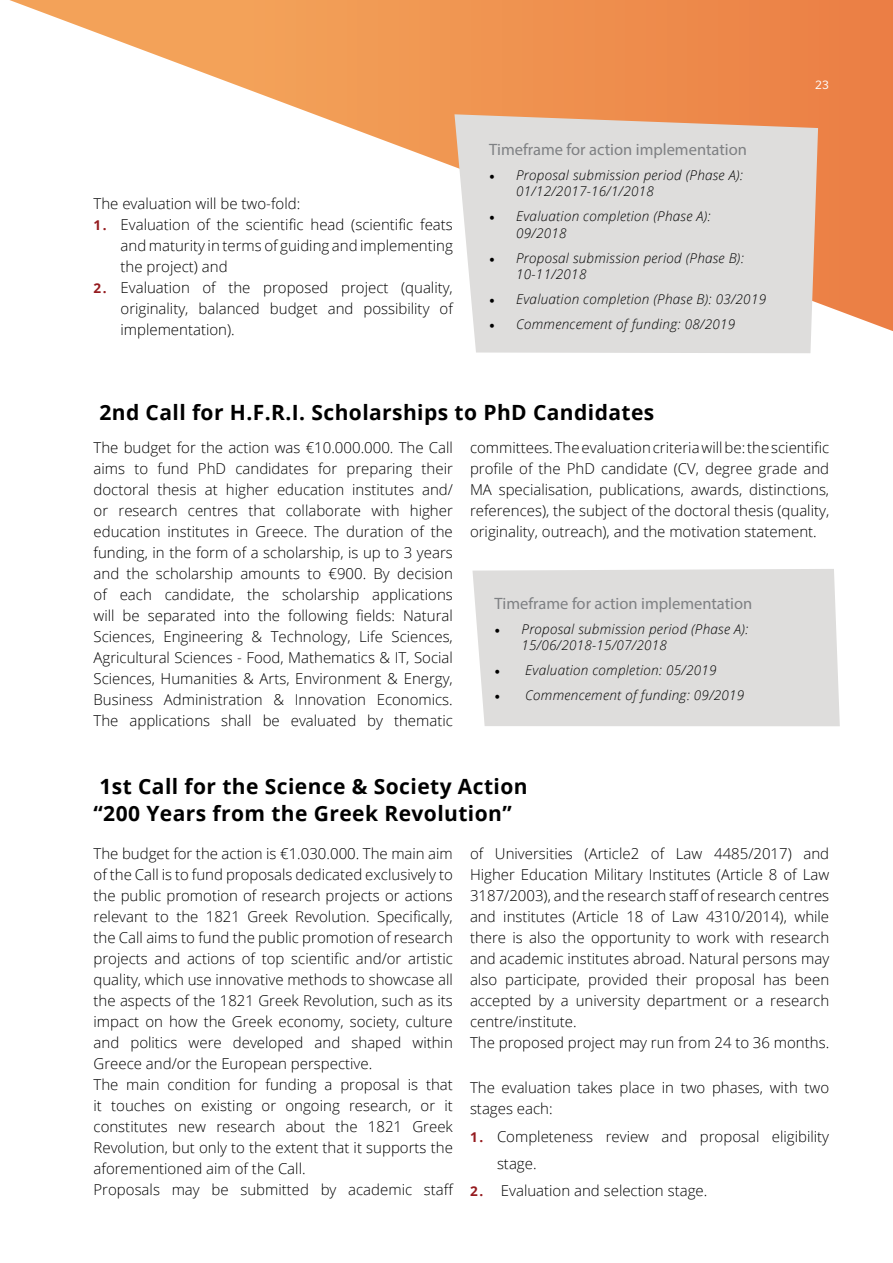
<style>
.page{position:relative;width:893px;height:1263px;background:#fff}
.page>*{position:absolute;margin:0;border:0;box-sizing:border-box;transform-origin:0 0}
.t1{font:700 21px/27px "Open Sans";letter-spacing:.02em;color:#000}
.t2{font:16.5px "Myriad Pro";color:#7e8083}
.t3{font:300 15px/21px "Open Sans";color:#000;text-align:justify}
.t4{font:italic 300 13.5px/16.5px "Open Sans";letter-spacing:.02em;color:#000}
.t5{font:12px "Aka Acid GR Muli";color:#fff}
.s1{font-weight:700;font-size:13.5px;color:#951b1f}
.s2{font-family:"Minion Pro";font-weight:400;font-style:normal;font-size:15px}
</style>
<div class="page">
<svg style="left:9px;top:0;width:884px;height:331px"></svg>
<div style="left:472px;top:569px;width:368px;height:157px;background:#dedddc"></div>
<svg style="left:454px;top:114px;width:364px;height:239px;background:#dfdbd8"></svg>
<p class="t3" style="left:94px;top:192px;width:208px">The evaluation will be two-fold:</p>
<p class="t3" style="left:121px;top:213px;width:334px;text-indent:-27px"><span class="s1">1.</span> Evaluation of the scientific head (scientific feats and maturity in terms of guiding and implementing the project) and</p>
<p class="t3" style="left:121px;top:276px;width:334px;text-indent:-27px"><span class="s1">2.</span> Evaluation of the proposed project (quality, originality, balanced budget and possibility of implementation).</p>
<p class="t2" style="left:489px;top:139px;width:259px">Timeframe for action implementation</p>
<p class="t4" style="left:516px;top:166px;width:228px;text-indent:-27px"><span class="s2">•</span> Proposal submission period (Phase A):<br>01/12/2017-16/1/2018</p>
<p class="t4" style="left:516px;top:207px;width:196px;text-indent:-27px"><span class="s2">•</span> Evaluation completion (Phase A):<br>09/2018</p>
<p class="t4" style="left:516px;top:249px;width:229px;text-indent:-27px"><span class="s2">•</span> Proposal submission period (Phase B):<br>10-11/2018</p>
<p class="t4" style="left:489px;top:290px;width:279px"><span class="s2">•</span> Evaluation completion (Phase B): 03/2019</p>
<p class="t4" style="left:489px;top:315px;width:248px"><span class="s2">•</span> Commencement of funding: 08/2019</p>
<h1 class="t1" style="left:99px;top:399px;width:556px">2nd Call for H.F.R.I. Scholarships to PhD Candidates</h1>
<p class="t5" style="left:815px;top:77px;width:15px">23</p>
<p class="t3" style="left:94px;top:437px;width:361px">The budget for the action was €10.000.000. The Call aims to fund PhD candidates for preparing their doctoral thesis at higher education institutes and/ or research centres that collaborate with higher education institutes in Greece. The duration of the funding, in the form of a scholarship, is up to 3 years and the scholarship amounts to €900. By decision of each candidate, the scholarship applications will be separated into the following fields: Natural Sciences, Engineering &amp; Technology, Life Sciences, Agricultural Sciences - Food, Mathematics &amp; IT, Social Sciences, Humanities &amp; Arts, Environment &amp; Energy, Business Administration &amp; Innovation Economics.<br>The applications shall be evaluated by thematic</p>
<p class="t3" style="left:470px;top:437px;width:361px">committees. The evaluation criteria will be: the scientific profile of the PhD candidate (CV, degree grade and MA specialisation, publications, awards, distinctions, references), the subject of the doctoral thesis (quality, originality, outreach), and the motivation statement.</p>
<p class="t2" style="left:494px;top:593px;width:259px">Timeframe for action implementation</p>
<p class="t4" style="left:521px;top:620px;width:228px;text-indent:-27px"><span class="s2">•</span> Proposal submission period (Phase A):<br>15/06/2018-15/07/2018</p>
<p class="t4" style="left:494px;top:661px;width:224px"><span class="s2">•</span> Evaluation completion: 05/2019</p>
<p class="t4" style="left:494px;top:686px;width:251px"><span class="s2">•</span> Commencement of funding: 09/2019</p>
<h1 class="t1" style="left:94px;top:773px;width:436px">1st Call for the Science &amp; Society Action “200 Years from the Greek Revolution”</h1>
<p class="t3" style="left:94px;top:843px;width:361px;text-align:left">The budget for the action is €1.030.000. The main aim of the Call is to fund proposals dedicated exclusively to the public promotion of research projects or actions relevant to the 1821 Greek Revolution. Specifically, the Call aims to fund the public promotion of research projects and actions of top scientific and/or artistic quality, which use innovative methods to showcase all the aspects of the 1821 Greek Revolution, such as its impact on how the Greek economy, society, culture and politics were developed and shaped within Greece and/or the European perspective.<br>The main condition for funding a proposal is that it touches on existing or ongoing research, or it constitutes new research about the 1821 Greek Revolution, but only to the extent that it supports the aforementioned aim of the Call.<br>Proposals may be submitted by academic staff</p>
<p class="t3" style="left:470px;top:843px;width:361px;text-align:left">of Universities (Article2 of Law 4485/2017) and Higher Education Military Institutes (Article 8 of Law 3187/2003), and the research staff of research centres and institutes (Article 18 of Law 4310/2014), while there is also the opportunity to work with research and academic institutes abroad. Natural persons may also participate, provided their proposal has been accepted by a university department or a research centre/institute.<br>The proposed project may run from 24 to 36 months.</p>
<p class="t3" style="left:470px;top:1077px;width:361px">The evaluation takes place in two phases, with two stages each:</p>
<p class="t3" style="left:497px;top:1122px;width:334px;line-height:27.3px;text-indent:-27px"><span class="s1">1.</span> Completeness review and proposal eligibility stage.</p>
<p class="t3" style="left:470px;top:1180px;width:239px"><span class="s1">2.</span> Evaluation and selection stage.</p>
</div>
